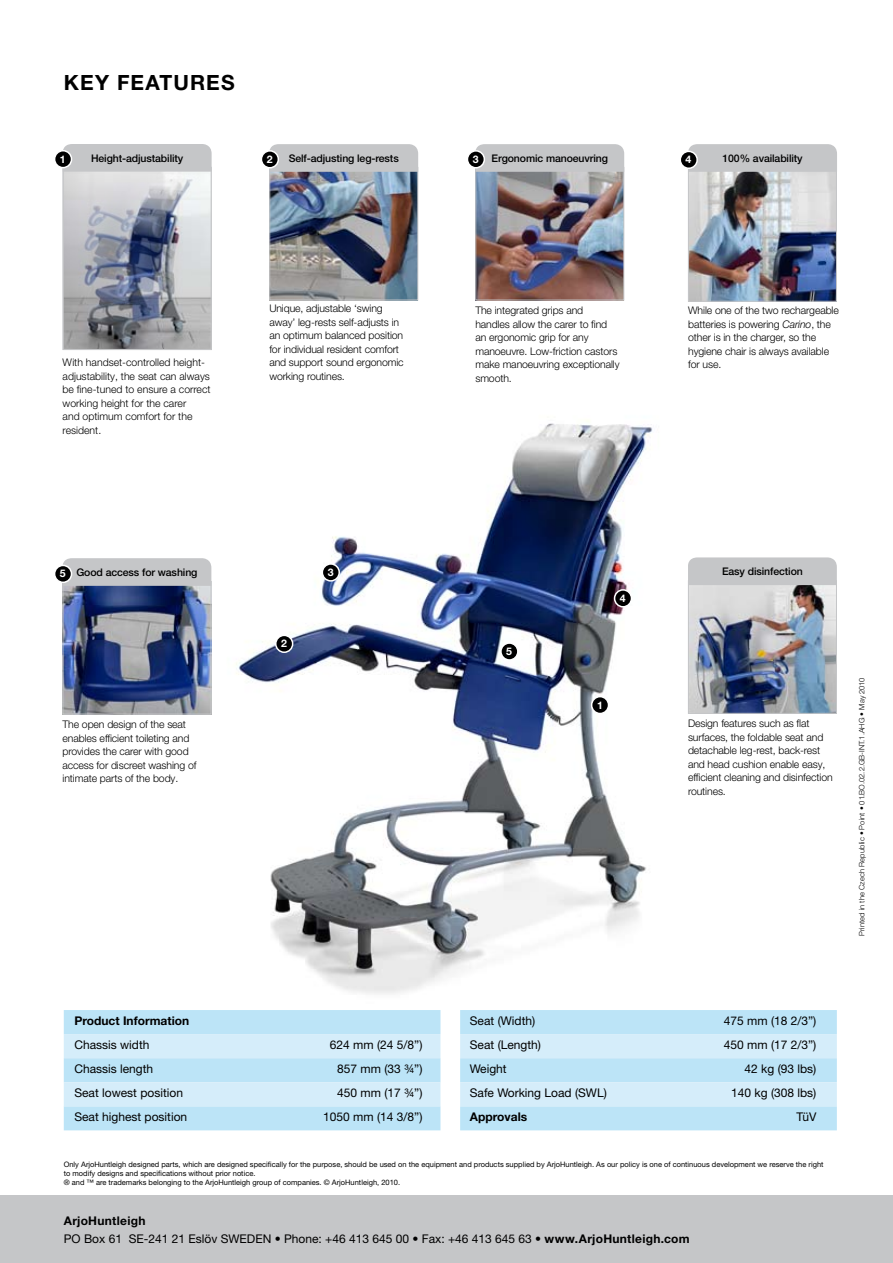
<style>
.page{position:relative;width:893px;height:1263px;background:#fff}
.page>*{position:absolute;margin:0;border:0;box-sizing:border-box;transform-origin:0 0}
.t1{font:700 21px "Helvetica Neue LT Pro";letter-spacing:.05em;color:#000}
.t2{font:12px/18px "Helvetica Neue LT Pro";color:#000}
.t3{font:700 12px "Helvetica Neue LT Pro";color:#000}
.t4{font:300 10.5px/13.5px "Helvetica Neue LT Pro";letter-spacing:-.01em;color:#000}
.t5{font:500 10.5px "Helvetica Neue LT Pro";letter-spacing:-.01em;color:#000}
.t6{font:700 10.5px "Helvetica Neue LT Pro";color:#fff}
.t7{font:7.5px/9px "Helvetica Neue LT Pro";color:#000}
.t8{font:300 7.5px "Helvetica Neue LT Pro";letter-spacing:.015em;color:#000}
.s1{font-style:italic}
.s2{font-weight:700}
.s3{font-weight:500}
</style>
<div class="page">
<img style="left:211px;top:420px;width:442px;height:574px">
<div style="left:64px;top:1010px;width:376px;height:120px;background:#bce4f7"></div>
<svg style="left:64px;top:1034px;width:376px;height:72px;background:#cceaf9"></svg>
<div style="left:460px;top:1010px;width:377px;height:120px;background:#bce4f7"></div>
<svg style="left:460px;top:1034px;width:377px;height:72px;background:#cdeaf9"></svg>
<img style="left:271px;top:172px;width:145px;height:126px">
<div style="left:269px;top:167px;width:149px;height:133px;border:1px solid #c5c6c8"></div>
<img style="left:477px;top:172px;width:145px;height:126px">
<div style="left:475px;top:167px;width:149px;height:133px;border:1px solid #c5c6c8"></div>
<img style="left:65px;top:172px;width:145px;height:176px">
<div style="left:63px;top:167px;width:149px;height:183px;border:1px solid #c5c6c8"></div>
<img style="left:65px;top:586px;width:144px;height:126px">
<div style="left:63px;top:581px;width:148px;height:133px;border:1px solid #c5c6c8"></div>
<img style="left:690px;top:585px;width:145px;height:127px">
<div style="left:688px;top:580px;width:149px;height:134px;border:1px solid #c5c6c8"></div>
<img style="left:690px;top:172px;width:145px;height:128px">
<div style="left:688px;top:168px;width:149px;height:134px;border:1px solid #c5c6c8"></div>
<div style="left:269px;top:144px;width:149px;height:28px;background:#c5c6c8"></div>
<div style="left:475px;top:144px;width:149px;height:28px;background:#c5c6c8"></div>
<div style="left:63px;top:144px;width:149px;height:28px;background:#c5c6c8"></div>
<div style="left:688px;top:144px;width:149px;height:28px;background:#c5c6c8"></div>
<svg style="left:63px;top:558px;width:148px;height:28px;background:#c5c6c8"></svg>
<div style="left:688px;top:557px;width:149px;height:28px;background:#c5c6c8"></div>
<div style="left:0;top:1195px;width:893px;height:68px;background:#c5c6c8"></div>
<div style="left:276px;top:635px;width:17px;height:17px;background:#000;border-radius:50%"></div>
<div style="left:275px;top:635px;width:18px;height:18px;border:2px solid #fff;border-radius:50%"></div>
<div style="left:592px;top:697px;width:16px;height:16px;background:#000;border-radius:50%"></div>
<div style="left:591px;top:696px;width:18px;height:18px;border:2px solid #fff;border-radius:50%"></div>
<div style="left:322px;top:564px;width:17px;height:17px;background:#000;border-radius:50%"></div>
<div style="left:322px;top:563px;width:18px;height:19px;border:2px solid #fff;border-radius:50%"></div>
<div style="left:615px;top:590px;width:16px;height:17px;background:#000;border-radius:50%"></div>
<div style="left:614px;top:589px;width:18px;height:18px;border:2px solid #fff;border-radius:50%"></div>
<div style="left:501px;top:643px;width:17px;height:17px;background:#000;border-radius:50%"></div>
<div style="left:500px;top:642px;width:19px;height:19px;border:2px solid #fff;border-radius:50%"></div>
<div style="left:261px;top:151px;width:17px;height:17px;background:#000;border-radius:50%"></div>
<div style="left:261px;top:150px;width:18px;height:18px;border:2px solid #fff;border-radius:50%"></div>
<div style="left:467px;top:151px;width:17px;height:17px;background:#000;border-radius:50%"></div>
<div style="left:467px;top:150px;width:18px;height:18px;border:2px solid #fff;border-radius:50%"></div>
<div style="left:55px;top:151px;width:17px;height:17px;background:#000;border-radius:50%"></div>
<div style="left:54px;top:150px;width:18px;height:18px;border:2px solid #fff;border-radius:50%"></div>
<div style="left:680px;top:151px;width:17px;height:17px;background:#000;border-radius:50%"></div>
<div style="left:679px;top:151px;width:19px;height:18px;border:2px solid #fff;border-radius:50%"></div>
<div style="left:55px;top:565px;width:17px;height:17px;background:#000;border-radius:50%"></div>
<div style="left:54px;top:565px;width:18px;height:18px;border:2px solid #fff;border-radius:50%"></div>
<h1 class="t1" style="left:64px;top:70px;width:157px">KEY FEATU RES</h1>
<p class="t5" style="left:289px;top:152px;width:112px">Self-adjusting leg-rests</p>
<p class="t5" style="left:91px;top:152px;width:94px">Height-adjustability</p>
<p class="t5" style="left:492px;top:152px;width:118px">Ergonomic manoeuvring</p>
<p class="t6" style="left:60px;top:152px;width:7px">1</p>
<p class="t6" style="left:267px;top:152px;width:7px">2</p>
<p class="t6" style="left:473px;top:152px;width:7px">3</p>
<p class="t6" style="left:686px;top:153px;width:7px">4</p>
<p class="t5" style="left:722px;top:152px;width:82px">100% availability</p>
<p class="t4" style="left:63px;top:355px;width:150px">With handset-controlled height&shy;adjustability, the seat can always be fine-tuned to ensure a correct working height for the carer<br>and optimum comfort for the resident.</p>
<p class="t4" style="left:269px;top:302px;width:136px">Unique, adjustable ‘swing away’ leg-rests self-adjusts in an optimum balanced position for individual resident comfort and support sound ergonomic working routines.</p>
<p class="t4" style="left:475px;top:303px;width:146px">The integrated grips and handles allow the carer to find an ergonomic grip for any manoeuvre. Low-friction castors make manoeuvring exceptionally smooth.</p>
<p class="t4" style="left:688px;top:303px;width:152px">While one of the two rechargeable batteries is powering <span class="s1">Carino</span>, the other is in the charger, so the hygiene chair is always available for use.</p>
<p class="t6" style="left:60px;top:567px;width:7px">5</p>
<p class="t5" style="left:76px;top:566px;width:123px">Good access for washing</p>
<p class="t6" style="left:328px;top:566px;width:7px">3</p>
<p class="t5" style="left:722px;top:565px;width:82px">Easy disinfection</p>
<p class="t6" style="left:620px;top:592px;width:7px">4</p>
<p class="t6" style="left:281px;top:637px;width:7px">2</p>
<p class="t6" style="left:506px;top:645px;width:7px">5</p>
<p class="t4" style="left:63px;top:717px;width:135px">The open design of the seat enables efficient toileting and provides the carer with good access for discreet washing of intimate parts of the body.</p>
<p class="t6" style="left:597px;top:698px;width:7px">1</p>
<p class="t4" style="left:688px;top:717px;width:146px">Design features such as flat surfaces, the foldable seat and detachable leg-rest, back-rest and head cushion enable easy, efficient cleaning and disinfection routines.</p>
<p class="t8" style="left:857px;top:936px;width:260px;rotate:-90deg">Printed in the Czech Republic • Point • 01.BO.02.2.GB-INT.1.AHG • May 2010</p>
<p class="t3" style="left:74px;top:1014px;width:116px">Product Information</p>
<p class="t2" style="left:74px;top:1036px;width:77px">Chassis width</p>
<p class="t2" style="left:330px;top:1036px;width:94px">624 mm (24 5/8”)</p>
<p class="t2" style="left:74px;top:1060px;width:80px">Chassis length</p>
<p class="t2" style="left:337px;top:1060px;width:87px">857 mm (33 ¾”)</p>
<p class="t2" style="left:74px;top:1084px;width:110px">Seat lowest position</p>
<p class="t2" style="left:337px;top:1084px;width:87px">450 mm (17 ¾”)</p>
<p class="t2" style="left:74px;top:1108px;width:114px">Seat highest position</p>
<p class="t2" style="left:323px;top:1108px;width:101px">1050 mm (14 3/8”)</p>
<p class="t2" style="left:470px;top:1012px;width:67px">Seat (Width)</p>
<p class="t2" style="left:724px;top:1012px;width:94px">475 mm (18 2/3”)</p>
<p class="t2" style="left:470px;top:1036px;width:73px">Seat (Length)</p>
<p class="t2" style="left:724px;top:1036px;width:94px">450 mm (17 2/3”)</p>
<p class="t2" style="left:470px;top:1060px;width:38px">Weight</p>
<p class="t2" style="left:745px;top:1060px;width:73px">42 kg (93 lbs)</p>
<p class="t2" style="left:470px;top:1084px;width:138px">Safe Working Load (SWL)</p>
<p class="t2" style="left:731px;top:1084px;width:87px">140 kg (308 lbs)</p>
<p class="t3" style="left:470px;top:1110px;width:59px">Approvals</p>
<p class="t2" style="left:797px;top:1108px;width:21px">TüV</p>
<p class="t7" style="left:64px;top:1160px;width:761px">Only ArjoHuntleigh designed parts, which are designed specifically for the purpose, should be used on the equipment and products supplied by ArjoHuntleigh. As our policy is one of continuous development we reserve the right to modify designs and specifications without prior notice.<br>® and ™ are trademarks belonging to the ArjoHuntleigh group of companies. © ArjoHuntleigh, 2010.</p>
<p class="t2" style="left:64px;top:1212px;width:627px"><span class="s2">ArjoHuntleigh<br></span>PO Box 61 SE-241 21 Eslöv SWEDEN • Phone: +46 413 645 00 • Fax: +46 413 645 63 <span class="s3">•</span> <span class="s2">www.ArjoHuntleigh.com</span></p>
</div>
